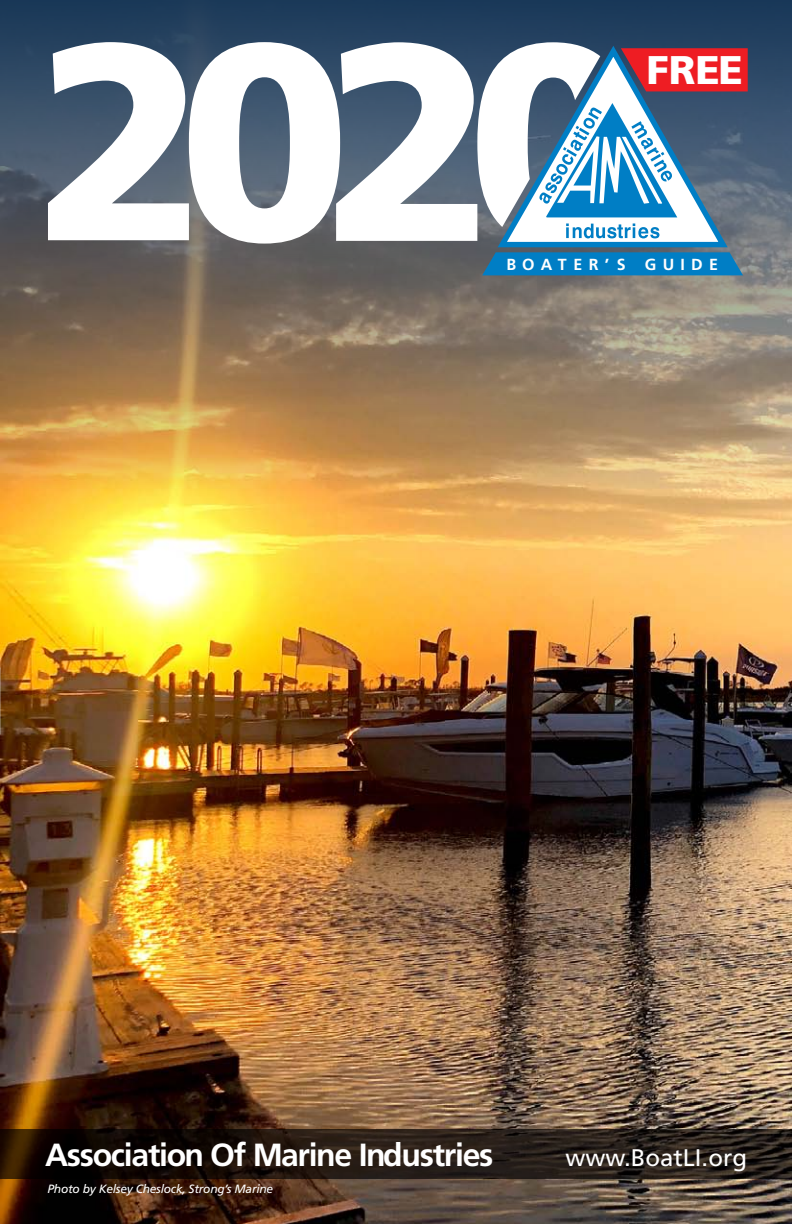
<style>
.page{position:relative;width:792px;height:1224px;background:#fff}
.page>*{position:absolute;margin:0;border:0;box-sizing:border-box;transform-origin:0 0}
.t1{font:900 279px "Frutiger LT Std";color:#fff}
.t2{font:900 40px "Frutiger LT Std";color:#fff}
.t3{font:700 32px "Frutiger LT Std";letter-spacing:-.04em;color:#fff}
.t4{font:24px "Frutiger LT Std";color:#fff}
.t5{font:700 16px "Frutiger LT Std";letter-spacing:.38em;color:#fff}
.t6{font:italic 12px "Frutiger LT Std";letter-spacing:-.02em;color:#fff}
</style>
<div class="page">
<img style="left:0;top:492px;width:792px;height:732px">
<img style="left:0;top:0;width:792px;height:492px">
<svg style="left:0;top:1129px;width:792px;height:49px;background:#211711"></svg>
<img style="left:0;top:194px;width:1px;height:490px">
<svg style="left:0;top:627px;width:1px;height:125px"></svg>
<svg style="left:732px;top:48px;width:16px;height:43px"></svg>
<svg style="left:336px;top:42px;width:159px;height:199px"></svg>
<svg style="left:482px;top:252px;width:261px;height:23px;background:#077cbf"></svg>
<svg style="left:495px;top:40px;width:237px;height:212px"></svg>
<svg style="left:539px;top:103px;width:138px;height:114px"></svg>
<svg style="left:566px;top:223px;width:93px;height:15px"></svg>
<p class="t1" style="left:36px;top:-26px;width:315px">20</p>
<p class="t2" style="left:647px;top:46px;width:98px">FREE</p>
<p class="t5" style="left:506px;top:255px;width:213px">BOATER’S GUIDE</p>
<p class="t3" style="left:45px;top:1136px;width:450px">Association Of Marine Industries</p>
<p class="t4" style="left:566px;top:1143px;width:183px">www.BoatLI.org</p>
<p class="t6" style="left:48px;top:1182px;width:227px">Photo by Kelsey Cheslock, Strong’s Marine</p>
</div>
